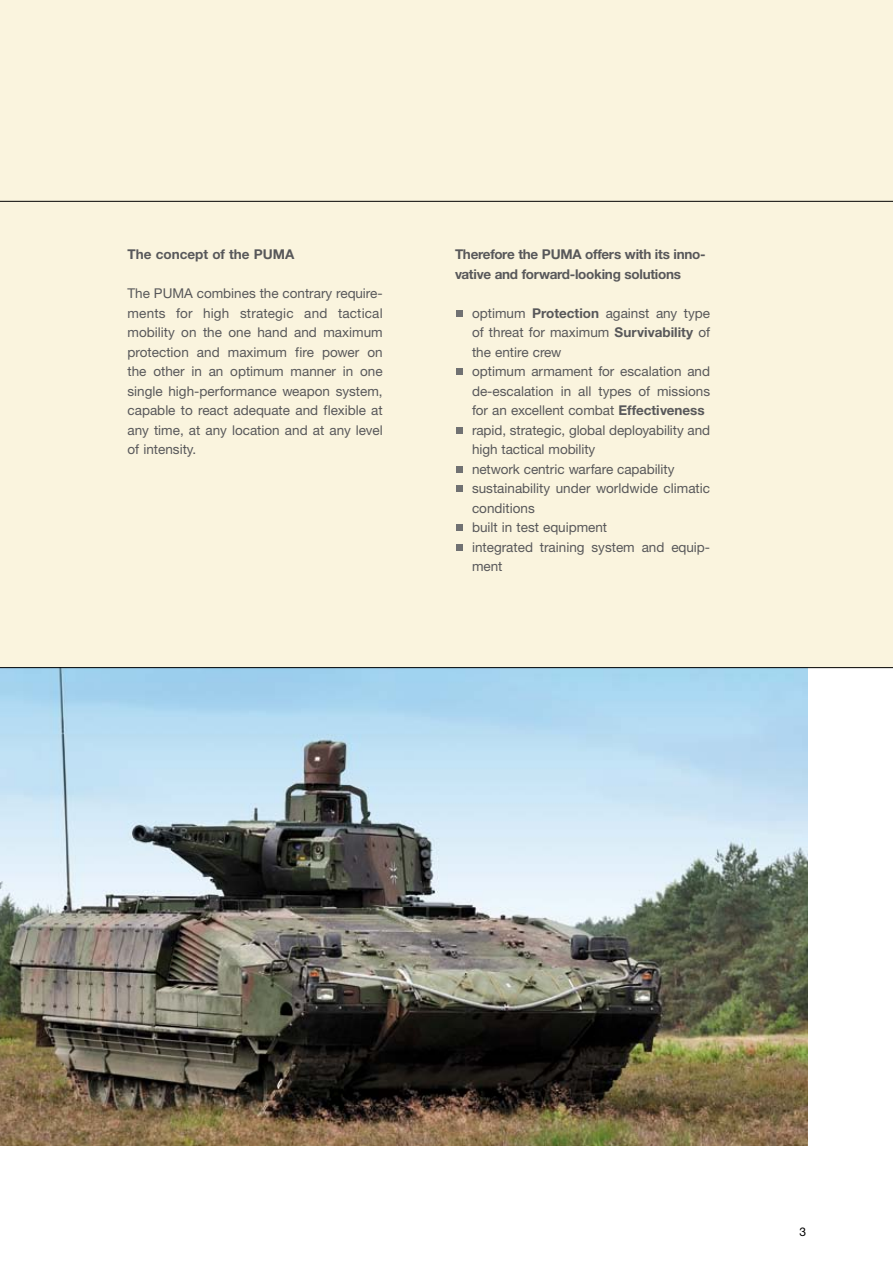
<style>
.page{position:relative;width:893px;height:1263px;background:#fff}
.page>*{position:absolute;margin:0;border:0;box-sizing:border-box;transform-origin:0 0}
.t1{font:13.5px/19.5px "Helvetica Neue CE";color:#58585a;text-align:justify}
.t2{font:700 13.5px/19.5px "Helvetica Neue CE";letter-spacing:-.02em;color:#58585a}
.t3{font:700 13.5px "Helvetica Neue CE";color:#58585a}
.t4{font:12px "Helvetica Neue CE";color:#000}
.s1{font-weight:700}
</style>
<div class="page">
<div style="left:0;top:0;width:893px;height:668px;background:#faf4de"></div>
<img style="left:0;top:668px;width:808px;height:477px">
<hr style="left:0;top:201px;width:893px;height:1px;background:#000">
<hr style="left:0;top:667px;width:893px;height:1px;background:#000">
<div style="left:456px;top:310px;width:7px;height:6px;background:#707172"></div>
<div style="left:456px;top:368px;width:7px;height:7px;background:#707172"></div>
<div style="left:456px;top:427px;width:7px;height:6px;background:#707172"></div>
<div style="left:456px;top:466px;width:7px;height:6px;background:#707172"></div>
<div style="left:456px;top:485px;width:7px;height:7px;background:#707172"></div>
<div style="left:456px;top:524px;width:7px;height:7px;background:#707172"></div>
<div style="left:456px;top:544px;width:7px;height:6px;background:#707172"></div>
<p class="t3" style="left:128px;top:246px;width:168px">The concept of the Puma</p>
<p class="t1" style="left:128px;top:284px;width:257px">The PUMA combines the contrary require&shy;ments for high strategic and tactical mobility on the one hand and maximum protection and maximum fire power on the other in an optimum manner in one single high-performance weapon system, capable to react adequate and flexible at any time, at any location and at any level of intensity.</p>
<p class="t2" style="left:455px;top:245px;width:252px">Therefore the Puma offers with its inno&shy;vative and forward-looking solutions</p>
<p class="t1" style="left:472px;top:303px;width:240px;text-align:left">optimum <span class="s1">Protection</span> against any type of threat for maximum <span class="s1">Survivability</span> of the entire crew<br>optimum armament for escalation and de-escalation in all types of missions for an excellent combat <span class="s1">Effectiveness </span>rapid, strategic, global deployability and high tactical mobility<br>network centric warfare capability sustainability under worldwide climatic conditions<br>built in test equipment<br>integrated training system and equip&shy;ment</p>
<p class="t4" style="left:799px;top:1224px;width:8px">3</p>
</div>
